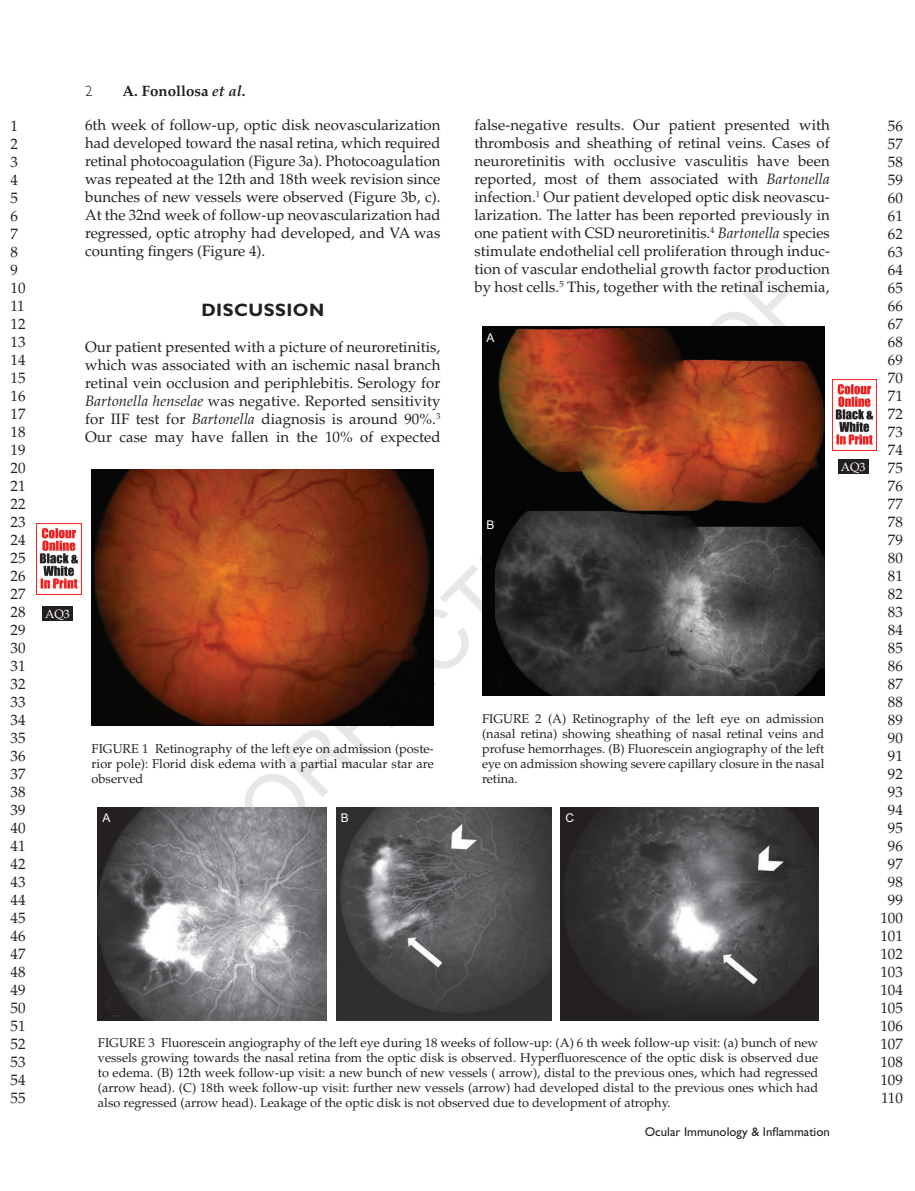
<style>
.page{position:relative;width:915px;height:1191px;background:#fff}
.page>*{position:absolute;margin:0;border:0;box-sizing:border-box;transform-origin:0 0}
.t1{font:700 18px "Gill Sans Std";letter-spacing:.025em;color:#231f20}
.t2{font:15px/18px "Palatino LT Std";color:#231f20;text-align:justify}
.t3{font:700 15px "Palatino LT Std";color:#231f20}
.t4{font:300 15px "Gill Sans Std";color:#231f20}
.t5{font:12.75px/15px "Palatino LT Std";color:#231f20;text-align:justify}
.t6{font:12.75px "Gill Sans Std";color:#231f20}
.t7{font:12px "Palatino LT Std";color:#fff}
.t8{font:12px "Arial";color:#fff}
.s1{font-style:italic}
</style>
<div class="page">
<svg style="left:245px;top:266px;width:546px;height:696px"></svg>
<img style="left:482px;top:327px;width:342px;height:369px">
<img style="left:98px;top:807px;width:228px;height:213px">
<img style="left:336px;top:807px;width:215px;height:213px">
<img style="left:560px;top:807px;width:257px;height:213px">
<img style="left:92px;top:469px;width:341px;height:257px">
<img style="left:37px;top:524px;width:44px;height:70px">
<img style="left:832px;top:380px;width:44px;height:70px">
<div style="left:42px;top:606px;width:31px;height:15px;background:#231f20"></div>
<div style="left:837px;top:459px;width:31px;height:15px;background:#231f20"></div>
<p class="t4" style="left:85px;top:82px;width:9px">2</p>
<p class="t3" style="left:123px;top:82px;width:124px">A. Fonollosa <span class="s1">et al</span>.</p>
<p class="t2" style="left:85px;top:116px;width:357px">6th week of follow-up, optic disk neovascularization had developed toward the nasal retina, which required retinal photocoagulation (Figure 3a). Photocoagulation was repeated at the 12th and 18th week revision since bunches of new vessels were observed (Figure 3b, c).<br>At the 32nd week of follow-up neovascularization had regressed, optic atrophy had developed, and VA was counting fingers (Figure 4).</p>
<p class="t2" style="left:474px;top:116px;width:357px">false-negative results. Our patient presented with thrombosis and sheathing of retinal veins. Cases of neuroretinitis with occlusive vasculitis have been reported, most of them associated with <span class="s1">Bartonella </span>infection.<sup>1</sup> Our patient developed optic disk neovascu&shy;larization. The latter has been reported previously in one patient with CSD neuroretinitis.<sup>4</sup> <span class="s1">Bartonella</span> species stimulate endothelial cell proliferation through induc&shy;tion of vascular endothelial growth factor production by host cells.<sup>5</sup> This, together with the retinal ischemia,</p>
<p class="t8" style="left:486px;top:330px;width:10px">A</p>
<p class="t2" style="left:10px;top:117px;width:16px;text-align:left">1<br>2<br>3<br>4<br>5<br>6<br>7<br>8<br>9<br>10<br>11<br>12<br>13<br>14<br>15<br>16<br>17<br>18<br>19<br>20<br>21<br>22<br>23<br>24<br>25<br>26<br>27<br>28<br>29<br>30<br>31<br>32<br>33<br>34<br>35<br>36<br>37<br>38<br>39<br>40<br>41<br>42<br>43<br>44<br>45<br>46<br>47<br>48<br>49<br>50<br>51<br>52<br>53<br>54<br>55</p>
<p class="t2" style="left:880px;top:117px;width:24px;text-align:center">56<br>57<br>58<br>59<br>60<br>61<br>62<br>63<br>64<br>65<br>66<br>67<br>68<br>69<br>70<br>71<br>72<br>73<br>74<br>75<br>76<br>77<br>78<br>79<br>80<br>81<br>82<br>83<br>84<br>85<br>86<br>87<br>88<br>89<br>90<br>91<br>92<br>93<br>94<br>95<br>96<br>97<br>98<br>99<br>100<br>101<br>102<br>103<br>104<br>105<br>106<br>107<br>108<br>109<br>110</p>
<p class="t1" style="left:201px;top:299px;width:120px">DISCUSSION</p>
<p class="t2" style="left:85px;top:338px;width:357px">Our patient presented with a picture of neuroretinitis, which was associated with an ischemic nasal branch retinal vein occlusion and periphlebitis. Serology for <span class="s1">Bartonella henselae</span> was negative. Reported sensitivity for IIF test for <span class="s1">Bartonella</span> diagnosis is around 90%.<sup>3<br></sup>Our case may have fallen in the 10% of expected</p>
<p class="t7" style="left:840px;top:460px;width:26px">AQ3</p>
<p class="t8" style="left:486px;top:517px;width:10px">B</p>
<p class="t7" style="left:45px;top:607px;width:26px">AQ3</p>
<p class="t5" style="left:482px;top:711px;width:343px">FIGURE 2 (A) Retinography of the left eye on admission (nasal retina) showing sheathing of nasal retinal veins and profuse hemorrhages. (B) Fluorescein angiography of the left eye on admission showing severe capillary closure in the nasal retina.</p>
<p class="t5" style="left:92px;top:741px;width:344px">FIGURE 1 Retinography of the left eye on admission (poste&shy;rior pole): Florid disk edema with a partial macular star are observed</p>
<p class="t8" style="left:102px;top:810px;width:10px">A</p>
<p class="t8" style="left:340px;top:810px;width:10px">B</p>
<p class="t8" style="left:565px;top:810px;width:10px">C</p>
<p class="t5" style="left:98px;top:1035px;width:721px">FIGURE 3 Fluorescein angiography of the left eye during 18 weeks of follow-up: (A) 6 th week follow-up visit: (a) bunch of new vessels growing towards the nasal retina from the optic disk is observed. Hyperfluorescence of the optic disk is observed due to edema. (B) 12th week follow-up visit: a new bunch of new vessels ( arrow), distal to the previous ones, which had regressed (arrow head). (C) 18th week follow-up visit: further new vessels (arrow) had developed distal to the previous ones which had also regressed (arrow head). Leakage of the optic disk is not observed due to development of atrophy.</p>
<p class="t6" style="left:644px;top:1124px;width:186px">Ocular Immunology &amp; Inflammation</p>
</div>
